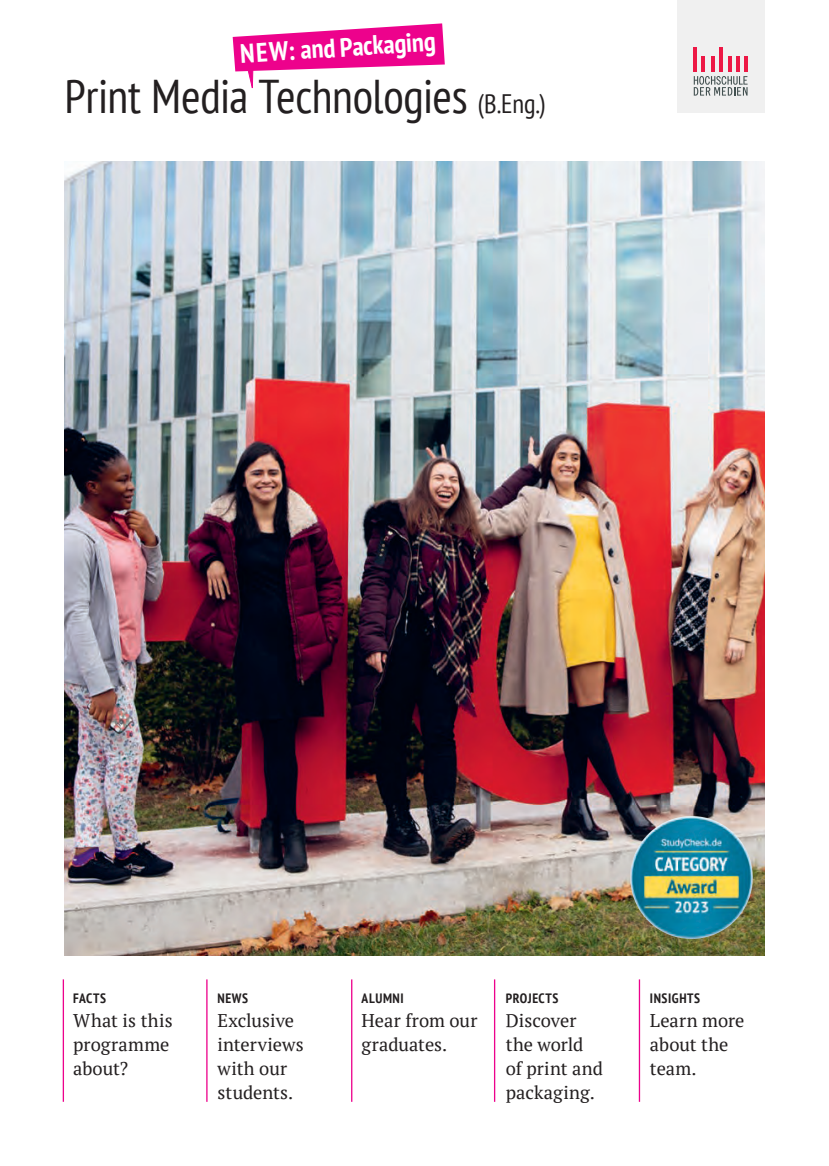
<style>
.page{position:relative;width:829px;height:1166px;background:#fff}
.page>*{position:absolute;margin:0;border:0;box-sizing:border-box;transform-origin:0 0}
._001_Fließtext{font:condensed 47.25px "PT Sans";letter-spacing:-.01em;color:#231f20}
._001_Fließtext-2{font:700 condensed 26.6px "PT Sans";color:#fff}
._001_Fließtext-3{font:18.38px/24.2px "PT Serif";color:#231f20}
._002_Einleitung{font:700 condensed 13.65px "PT Sans";letter-spacing:.045em;color:#231f20}
.s1{font-size:26.6px}
</style>
<div class="page">
<img style="left:64px;top:161px;width:700px;height:794px">
<div style="left:676px;top:0;width:88px;height:113px;background:#f0f0f0"></div>
<hr style="left:693px;top:47px;width:4px;height:25px;background:#ed1845">
<hr style="left:701px;top:56px;width:4px;height:16px;background:#ed1845">
<hr style="left:711px;top:56px;width:3px;height:16px;background:#ed1845">
<svg style="left:719px;top:47px;width:3px;height:25px"></svg>
<hr style="left:728px;top:56px;width:3px;height:16px;background:#ed1845">
<hr style="left:736px;top:56px;width:3px;height:16px;background:#ed1845">
<hr style="left:744px;top:56px;width:3px;height:16px;background:#ed1845">
<svg style="left:693px;top:76px;width:54px;height:20px"></svg>
<svg style="left:233px;top:23px;width:212px;height:66px"></svg>
<img style="left:629px;top:816px;width:124px;height:123px">
<hr style="left:206px;top:979px;width:1px;height:123px;background:#ed028c">
<hr style="left:351px;top:979px;width:1px;height:123px;background:#ed028c">
<hr style="left:494px;top:979px;width:1px;height:123px;background:#ed028c">
<hr style="left:638px;top:979px;width:2px;height:123px;background:#ed028c">
<hr style="left:63px;top:979px;width:1px;height:123px;background:#ed028c">
<p class="_001_Fließtext-2" style="left:239px;top:37px;width:197px;rotate:-4deg">NEW: and Packaging</p>
<p class="_001_Fließtext" style="left:64px;top:66px;width:482px">Print Media Technologies <span class="s1">(B.Eng.)</span></p>
<p class="_002_Einleitung" style="left:73px;top:989px;width:34px">FACTS</p>
<p class="_001_Fließtext-3" style="left:73px;top:1008px;width:101px">What is this</p>
<p class="_001_Fließtext-3" style="left:73px;top:1032px;width:98px">programme about?</p>
<p class="_002_Einleitung" style="left:217px;top:989px;width:32px">NEWS</p>
<p class="_001_Fließtext-3" style="left:217px;top:1008px;width:88px">Exclusive interviews with our students.</p>
<p class="_002_Einleitung" style="left:361px;top:989px;width:44px">ALUMNI</p>
<p class="_001_Fließtext-3" style="left:361px;top:1008px;width:117px">Hear from our graduates.</p>
<p class="_002_Einleitung" style="left:505px;top:989px;width:54px">PROJECTS</p>
<p class="_001_Fließtext-3" style="left:505px;top:1008px;width:99px">Discover the world of print and packaging.</p>
<p class="_002_Einleitung" style="left:650px;top:989px;width:52px">INSIGHTS</p>
<p class="_001_Fließtext-3" style="left:650px;top:1008px;width:96px">Learn more</p>
<p class="_001_Fließtext-3" style="left:650px;top:1032px;width:80px">about the team.</p>
</div>
